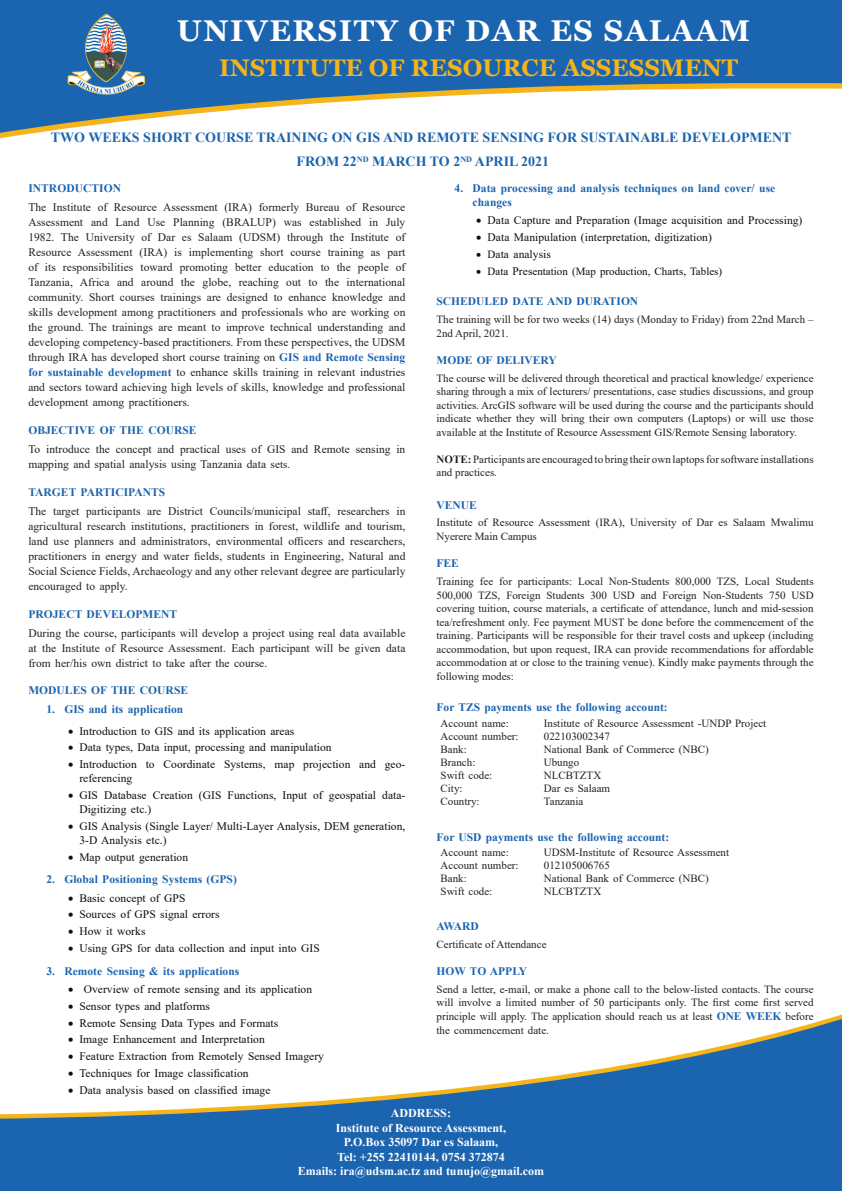
<style>
.page{position:relative;width:842px;height:1191px;background:#fff}
.page>*{position:absolute;margin:0;border:0;box-sizing:border-box;transform-origin:0 0}
.t1{font:700 30px "Georgia";letter-spacing:.05em;color:#fff}
.t2{font:700 24px "Georgia";color:#f5b41a}
.t3{font:700 14px "Times New Roman";color:#1b64af}
.t4{font:700 12px "Times New Roman";color:#fff}
.t5{font:11.5px/15px "Times New Roman";letter-spacing:.005em;color:#231f20;text-align:justify}
.t6{font:11.5px/14px "Times New Roman";letter-spacing:.005em;color:#0d0d0d}
.t7{font:700 11.5px/14px "Times New Roman";letter-spacing:.005em;color:#1b64af}
.t8{font:11px/13.5px "Times New Roman";color:#231f20}
.t9{font:11px "Times New Roman";color:#0d0d0d}
.s1{font-weight:700;color:#1b64af}
.s2{font-size:11px}
.s3{font-size:11.5px}
.s4{font-weight:700}
.s5{font-weight:700;font-size:11.5px;color:#1b64af}
</style>
<div class="page">
<svg style="left:0;top:0;width:842px;height:139px;fill:#1b64af"></svg>
<svg style="left:0;top:1014px;width:842px;height:177px;fill:#1b64af"></svg>
<img style="left:63px;top:8px;width:94px;height:96px">
<p class="t1" style="left:177px;top:11px;width:575px">UNIVERSITY OF DAR ES SALAAM</p>
<p class="t2" style="left:219px;top:52px;width:521px">INSTITUTE OF RESOURCE ASSESSMENT</p>
<p class="t3" style="left:51px;top:128px;width:742px">TWO WEEKS SHORT COURSE TRAINING ON GIS AND REMOTE SENSING FOR SUSTAINABLE DEVELOPMENT</p>
<p class="t3" style="left:297px;top:151px;width:254px">FROM 22<sup>ND</sup> MARCH TO 2<sup>ND</sup> APRIL 2021</p>
<p class="t7" style="left:28px;top:181px;width:94px">INTRODUCTION</p>
<p class="t5" style="left:28px;top:200px;width:379px">The Institute of Resource Assessment (IRA) formerly Bureau of Resource Assessment and Land Use Planning (BRALUP) was established in July 1982. The University of Dar es Salaam (UDSM) through the Institute of Resource Assessment (IRA) is implementing short course training as part of its responsibilities toward promoting better education to the people of Tanzania, Africa and around the globe, reaching out to the international community. Short courses trainings are designed to enhance knowledge and skills development among practitioners and professionals who are working on the ground. The trainings are meant to improve technical understanding and developing competency-based practitioners. From these perspectives, the UDSM through IRA has developed short course training on <span class="s1">GIS and Remote Sensing for sustainable development</span> to enhance skills training in relevant industries and sectors toward achieving high levels of skills, knowledge and professional development among practitioners.</p>
<p class="t7" style="left:28px;top:423px;width:170px">OBJECTIVE OF THE COURSE</p>
<p class="t5" style="left:28px;top:441px;width:379px">To introduce the concept and practical uses of GIS and Remote sensing in mapping and spatial analysis using Tanzania data se<span class="s2">ts.</span></p>
<p class="t7" style="left:28px;top:484px;width:138px">TARGET PARTICIPANTS</p>
<p class="t5" style="left:28px;top:503px;width:379px">The target participants are District Councils/municipal staff, researchers in agricultural research institutions, practitioners in forest, wildlife and tourism, land use planners and administrators, environmental officers and researchers, practitioners in energy and water fields, students in Engineering, Natural and Social Science Fields, Archaeology and any other relevant degree are particularly encouraged to apply.</p>
<p class="t7" style="left:28px;top:606px;width:150px">PROJECT DEVELOPMENT</p>
<p class="t5" style="left:28px;top:625px;width:379px">During the course, participants will develop a project using real data available at the Institute of Resource Assessment. Each participant will be given data from her/his own district to take after the course.</p>
<p class="t7" style="left:28px;top:683px;width:161px">MODULES OF THE COURSE</p>
<p class="t7" style="left:46px;top:701px;width:139px">1. GIS and its application</p>
<p class="t6" style="left:68px;top:723px;width:228px">• Introduction to GIS and its application areas</p>
<p class="t6" style="left:68px;top:740px;width:265px">• Data types, Data input, processing and manipulation</p>
<p class="t6" style="left:79px;top:757px;width:328px;text-indent:-11px">• Introduction to Coordinate Systems, map projection and geo&shy;referencing</p>
<p class="t6" style="left:79px;top:788px;width:328px;text-indent:-11px">• GIS Database Creation (GIS Functions, Input of geospatial data-<br>Digitizing etc.)</p>
<p class="t6" style="left:79px;top:818px;width:328px;text-indent:-11px">• GIS Analysis (Single Layer/ Multi-Layer Analysis, DEM generation,<br>3-D Analysis etc.)</p>
<p class="t6" style="left:68px;top:849px;width:122px">• Map output generation</p>
<p class="t7" style="left:46px;top:872px;width:192px">2. Global Positioning Systems (GPS)</p>
<p class="t6" style="left:68px;top:890px;width:119px">• Basic concept of GPS</p>
<p class="t6" style="left:68px;top:907px;width:153px">• Sources of GPS signal errors</p>
<p class="t6" style="left:68px;top:924px;width:79px">• How it works</p>
<p class="t6" style="left:68px;top:941px;width:253px">• Using GPS for data collection and input into GIS</p>
<p class="t7" style="left:46px;top:963px;width:194px">3. Remote Sensing &amp; its applications</p>
<p class="t6" style="left:68px;top:981px;width:246px">• Overview of remote sensing and its application</p>
<p class="t6" style="left:68px;top:998px;width:143px">• Sensor types and platforms</p>
<p class="t6" style="left:68px;top:1015px;width:212px">• Remote Sensing Data Types and Formats</p>
<p class="t6" style="left:68px;top:1032px;width:198px">• Image Enhancement and Interpretation</p>
<p class="t6" style="left:68px;top:1049px;width:257px">• Feature Extraction from Remotely Sensed Imagery</p>
<p class="t6" style="left:68px;top:1065px;width:182px">• Techniques for Image classification</p>
<p class="t6" style="left:68px;top:1082px;width:204px">• Data analysis based on classified image</p>
<p class="t7" style="left:473px;top:181px;width:304px;text-indent:-18px">4. Data processing and analysis techniques on land cover/ use changes</p>
<p class="t6" style="left:476px;top:213px;width:328px">• Data Capture and Preparation (Image acquisition and Processing)</p>
<p class="t6" style="left:476px;top:230px;width:237px">• Data Manipulation (interpretation, digitization)</p>
<p class="t6" style="left:476px;top:247px;width:76px">• <span class="s2">D</span>ata analysis</p>
<p class="t9" style="left:476px;top:263px;width:247px">• Data <span class="s3">Pres</span>entation (Map production, Charts, Tables)</p>
<p class="t7" style="left:437px;top:294px;width:203px">SCHEDULED DATE AND DURATION</p>
<p class="t8" style="left:437px;top:312px;width:379px">The training will be for two weeks (14) days (Monday to Friday) from 22nd March –<br>2nd April, 2021.</p>
<p class="t7" style="left:437px;top:353px;width:122px">MODE OF DELIVERY</p>
<p class="t8" style="left:437px;top:371px;width:379px;text-align:justify">The course will be delivered through theoretical and practical knowledge/ experience sharing through a mix of lecturers/ presentations, case studies discussions, and group activities. ArcGIS software will be used during the course and the participants should indicate whether they will bring their own computers (Laptops) or will use those available at the Institute of Resource Assessment GIS/Remote Sensing laboratory.</p>
<p class="t8" style="left:437px;top:452px;width:379px"><span class="s4">NOTE:</span> Participants are encouraged to bring their own laptops for software installations and practices.</p>
<p class="t7" style="left:437px;top:497px;width:42px">VENUE</p>
<p class="t8" style="left:437px;top:515px;width:379px">Institute of Resource Assessment (IRA), University of Dar es Salaam Mwalimu<br>Nyerere Main Campus</p>
<p class="t7" style="left:437px;top:556px;width:24px">FEE</p>
<p class="t8" style="left:437px;top:574px;width:379px;text-align:justify">Training fee for participants: Local Non-Students 800,000 TZS, Local Students 500,000 TZS, Foreign Students 300 USD and Foreign Non-Students 750 USD covering tuition, course materials, a certificate of attendance, lunch and mid-session tea/refreshment only. Fee payment MUST be done before the commencement of the training. Participants will be responsible for their travel costs and upkeep (including accommodation, but upon request, IRA can provide recommendations for affordable accommodation at or close to the training venue). Kindly make payments through the following modes:</p>
<p class="t7" style="left:437px;top:700px;width:233px">For TZS payments use the following account:</p>
<p class="t8" style="left:441px;top:716px;width:70px">Account name:</p>
<p class="t8" style="left:441px;top:729px;width:80px">Account number:</p>
<p class="t8" style="left:441px;top:742px;width:28px">Bank:</p>
<p class="t8" style="left:441px;top:755px;width:36px">Branch:</p>
<p class="t8" style="left:441px;top:768px;width:53px">Swift code:</p>
<p class="t8" style="left:441px;top:781px;width:24px">City:</p>
<p class="t8" style="left:441px;top:794px;width:41px">Country:</p>
<p class="t8" style="left:544px;top:716px;width:224px">Institute of Resource Assessment -UNDP Project</p>
<p class="t8" style="left:544px;top:729px;width:67px">022103002347</p>
<p class="t8" style="left:544px;top:742px;width:166px">National Bank of Commerce (NBC)</p>
<p class="t8" style="left:544px;top:755px;width:37px">Ubungo</p>
<p class="t8" style="left:544px;top:768px;width:59px">NLCBTZTX</p>
<p class="t8" style="left:544px;top:781px;width:68px">Dar es Salaam</p>
<p class="t8" style="left:544px;top:794px;width:41px">Tanzania</p>
<p class="t7" style="left:437px;top:829px;width:234px">For USD payments use the following account:</p>
<p class="t8" style="left:441px;top:845px;width:70px">Account name:</p>
<p class="t8" style="left:441px;top:858px;width:80px">Account number:</p>
<p class="t8" style="left:441px;top:871px;width:28px">Bank:</p>
<p class="t8" style="left:441px;top:884px;width:53px">Swift code:</p>
<p class="t8" style="left:544px;top:845px;width:187px">UDSM-Institute of Resource Assessment</p>
<p class="t8" style="left:544px;top:858px;width:67px">012105006765</p>
<p class="t8" style="left:544px;top:871px;width:166px">National Bank of Commerce (NBC)</p>
<p class="t8" style="left:544px;top:884px;width:59px">NLCBTZTX</p>
<p class="t7" style="left:437px;top:918px;width:44px">AWARD</p>
<p class="t8" style="left:437px;top:936px;width:111px">Certificate of Attendance</p>
<p class="t7" style="left:437px;top:963px;width:92px">HOW TO APPLY</p>
<p class="t8" style="left:437px;top:982px;width:379px;text-align:justify">Send a letter, e-mail, or make a phone call to the below-listed contacts. The course will involve a limited number of 50 participants only. The first come first served principle will apply. The application should reach us at least <span class="s5">ONE WEEK</span> before the commencement date.</p>
<p class="t4" style="left:391px;top:1104px;width:61px">ADDRESS:</p>
<p class="t4" style="left:336px;top:1119px;width:172px">Institute of Resource Assessment,</p>
<p class="t4" style="left:344px;top:1133px;width:156px">P.O.Box 35097 Dar es Salaam,</p>
<p class="t4" style="left:337px;top:1148px;width:169px">Tel: +255 22410144, 0754 372874</p>
<p class="t4" style="left:298px;top:1162px;width:248px">Emails: ira@udsm.ac.tz and tunujo@gmail.com</p>
</div>
